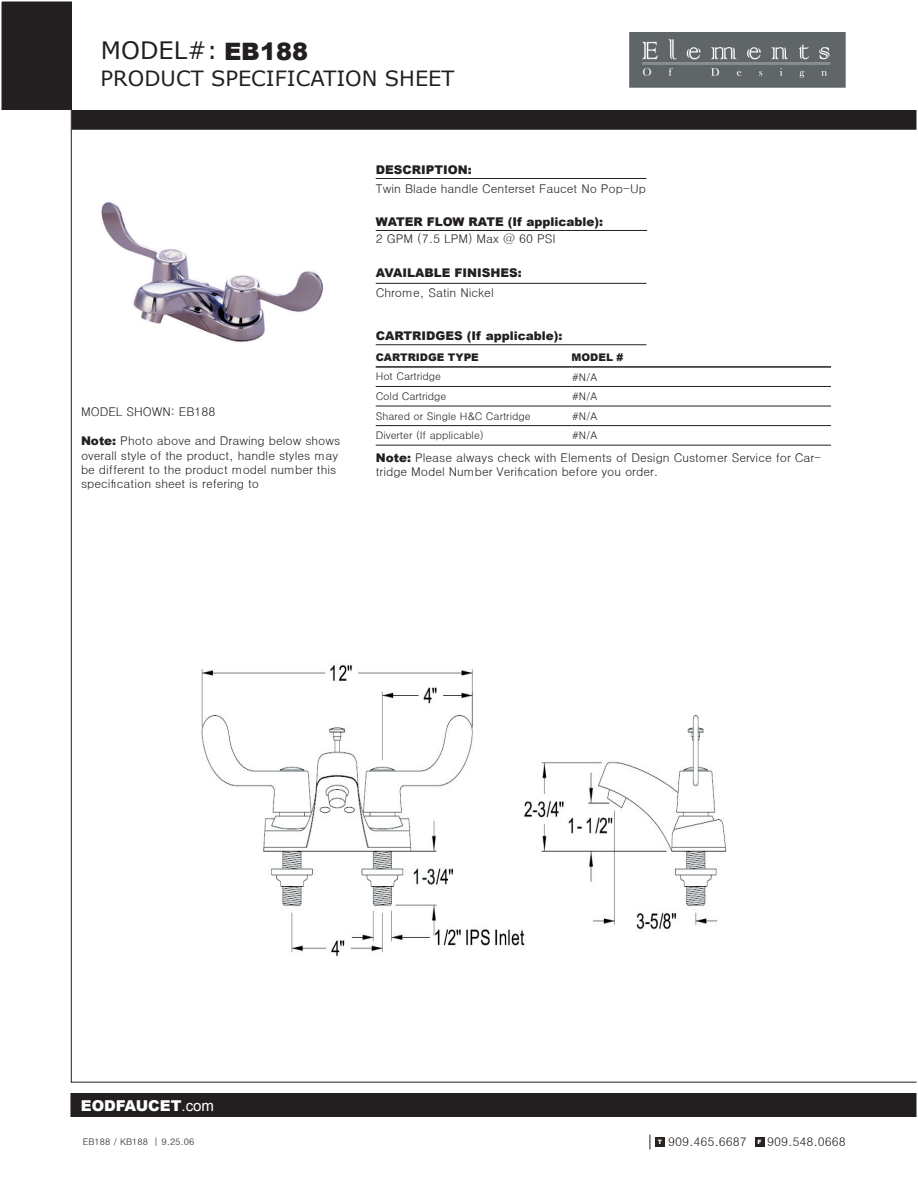
<style>
.page{position:relative;width:918px;height:1188px;background:#fff}
.page>*{position:absolute;margin:0;border:0;box-sizing:border-box;transform-origin:0 0}
.t1{font:24px "Verdana";color:#231f20}
.t2{font:21px "Verdana";color:#231f20}
.t3{font:900 15px "Arial";color:#fff}
.t4{font:12px/14.4px "Dotum";color:#231f20}
.t5{font:900 12px "Arial";color:#231f20}
.t6{font:10.5px/19.5px "Dotum";color:#231f20}
.t7{font:900 10.5px "Arial";color:#231f20}
.t8{font:9px "Dotum";color:#231f20}
.t9{font:900 6px "Arial";color:#fff}
.s1{font-family:"Arial";font-weight:900}
.s2{font-weight:400}
</style>
<div class="page">
<svg style="left:650px;top:1134px;width:1px;height:15px"></svg>
<div style="left:655px;top:1137px;width:10px;height:9px;background:#282320"></div>
<div style="left:755px;top:1137px;width:9px;height:9px;background:#282320"></div>
<div style="left:0;top:0;width:72px;height:110px;background:#231f20"></div>
<hr style="left:71px;top:86px;width:1px;height:996px;background:#231f20">
<div style="left:71px;top:1094px;width:846px;height:22px;background:#231f20"></div>
<div style="left:70px;top:1093px;width:848px;height:24px;border:2px solid #231f20"></div>
<hr style="left:71px;top:1082px;width:847px;height:1px;background:#231f20">
<img style="left:630px;top:33px;width:216px;height:54px">
<div style="left:72px;top:111px;width:845px;height:18px;background:#231f20"></div>
<div style="left:72px;top:110px;width:846px;height:20px;border:2px solid #231f20"></div>
<hr style="left:376px;top:178px;width:270px;height:1px;background:#231f20">
<hr style="left:376px;top:230px;width:271px;height:1px;background:#231f20">
<hr style="left:376px;top:283px;width:270px;height:1px;background:#231f20">
<hr style="left:376px;top:344px;width:270px;height:1px;background:#231f20">
<hr style="left:376px;top:366px;width:196px;height:2px;background:#231f20">
<hr style="left:572px;top:366px;width:259px;height:2px;background:#231f20">
<hr style="left:376px;top:386px;width:196px;height:1px;background:#231f20">
<hr style="left:572px;top:386px;width:259px;height:1px;background:#231f20">
<hr style="left:376px;top:406px;width:196px;height:1px;background:#231f20">
<hr style="left:572px;top:406px;width:259px;height:1px;background:#231f20">
<hr style="left:376px;top:425px;width:196px;height:1px;background:#231f20">
<hr style="left:572px;top:425px;width:259px;height:1px;background:#231f20">
<hr style="left:376px;top:445px;width:196px;height:1px;background:#231f20">
<hr style="left:572px;top:445px;width:259px;height:1px;background:#231f20">
<img style="left:101px;top:201px;width:223px;height:141px">
<img style="left:201px;top:664px;width:526px;height:293px">
<svg style="left:917px;top:110px;width:1px;height:1007px"></svg>
<h1 class="t1" style="left:101px;top:35px;width:209px">MODEL#: <span class="s1">EB188</span></h1>
<h2 class="t2" style="left:101px;top:65px;width:355px">PRODUCT SPECIFICATION SHEET</h2>
<p class="t5" style="left:376px;top:161px;width:97px">DESCRIPTION:</p>
<p class="t4" style="left:376px;top:181px;width:272px">Twin Blade handle Centerset Faucet No Pop-Up</p>
<p class="t5" style="left:376px;top:213px;width:229px">WATER FLOW RATE (If applicable):</p>
<p class="t5" style="left:376px;top:264px;width:147px">AVAILABLE FINISHES:</p>
<p class="t4" style="left:376px;top:231px;width:181px">2 GPM (7.5 LPM) Max @ 60 PSI</p>
<p class="t4" style="left:81px;top:405px;width:136px">MODEL SHOWN: EB188</p>
<p class="t4" style="left:81px;top:434px;width:261px"><span class="s1">Note:</span> Photo above and Drawing below shows overall style of the product, handle styles may be different to the product model number this specification sheet is refering to</p>
<p class="t4" style="left:376px;top:286px;width:120px">Chrome, Satin Nickel</p>
<p class="t5" style="left:376px;top:327px;width:188px">CARTRIDGES (If applicable):</p>
<p class="t7" style="left:376px;top:350px;width:105px">CARTRIDGE TYPE</p>
<p class="t7" style="left:572px;top:350px;width:53px">MODEL #</p>
<p class="t6" style="left:376px;top:367px;width:156px">Hot Cartridge<br>Cold Cartridge<br>Shared or Single H&amp;C Cartridge<br>Diverter (If applicable)</p>
<p class="t4" style="left:376px;top:450px;width:447px"><span class="s1">Note:</span> Please always check with Elements of Design Customer Service for Car&shy;tridge Model Number Verification before you order.</p>
<p class="t6" style="left:572px;top:367px;width:27px;text-align:justify">#N/A #N/A #N/A #N/A</p>
<p class="t3" style="left:81px;top:1095px;width:135px">EODFAUCET<span class="s2">.com</span></p>
<p class="t8" style="left:83px;top:1137px;width:113px">EB188 / KB188 | 9.25.06</p>
<p class="t4" style="left:658px;top:1134px;width:91px"><sup>T</sup> 909.465.6687</p>
<p class="t4" style="left:767px;top:1134px;width:80px">909.548.0668</p>
<p class="t9" style="left:758px;top:1137px;width:6px">F</p>
</div>
